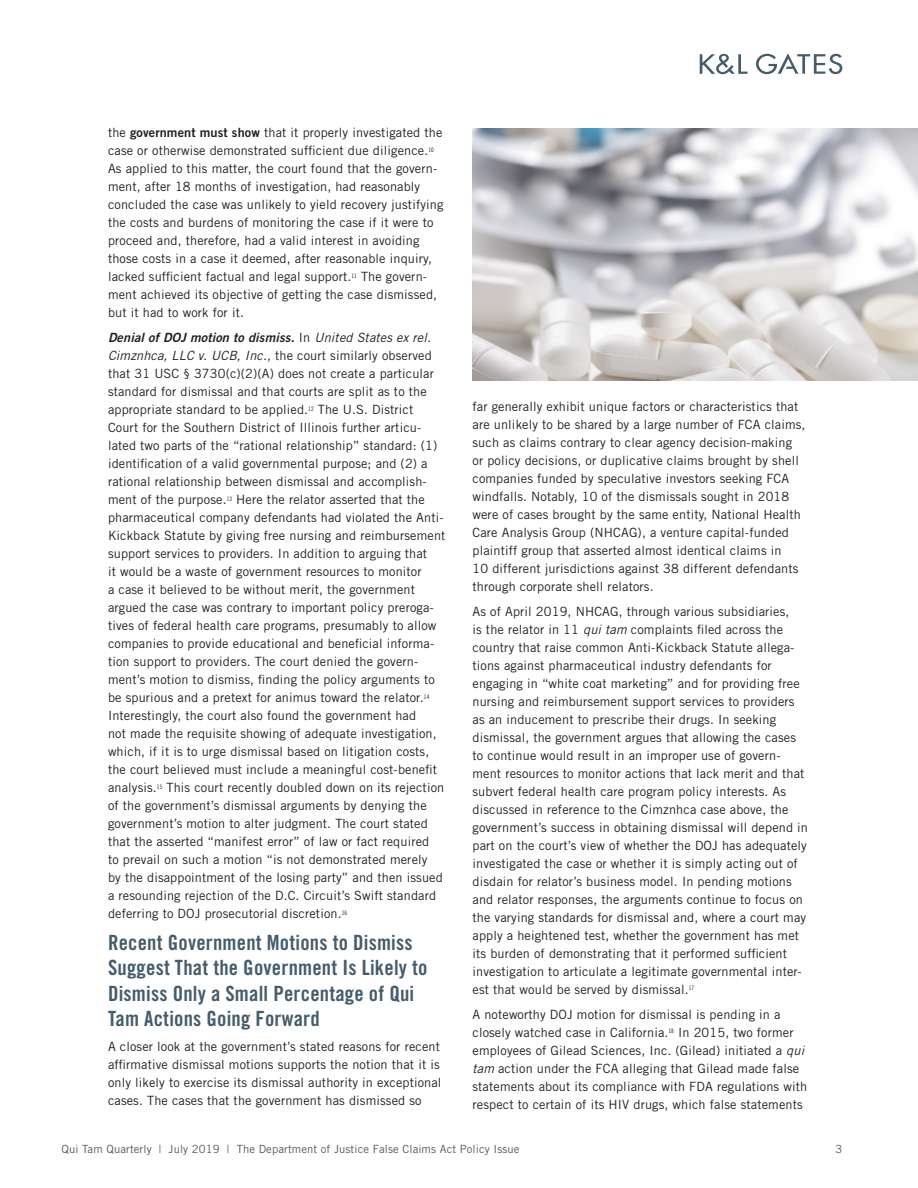
<style>
.page{position:relative;width:918px;height:1188px;background:#fff}
.page>*{position:absolute;margin:0;border:0;box-sizing:border-box;transform-origin:0 0}
.Main_Content{font:21px/25.2px "Trade Gothic LT Std Bd Cn 20";letter-spacing:.01em;color:#445c6c}
.Main_Content-2{font:12.75px/18px "Trade Gothic LT Std";letter-spacing:.01em;color:#231f20}
.t1{font:11.25px "Trade Gothic LT Std";letter-spacing:.01em;color:#57585a}
.s1{font-family:"Trade Gothic LT Std Bd 2"}
.s2{font-family:"Trade Gothic LT Std Bd 2 Obl"}
.s3{font-style:italic}
</style>
<div class="page">
<svg style="left:700px;top:54px;width:48px;height:20px"></svg>
<svg style="left:756px;top:53px;width:86px;height:21px"></svg>
<img style="left:472px;top:128px;width:446px;height:252px">
<p class="Main_Content-2" style="left:108px;top:124px;width:337px">the <span class="s1">government must show</span> that it properly investigated the case or otherwise demonstrated sufficient due diligence.<sup>10<br></sup>As applied to this matter, the court found that the govern&shy;ment, after 18 months of investigation, had reasonably concluded the case was unlikely to yield recovery justifying the costs and burdens of monitoring the case if it were to proceed and, therefore, had a valid interest in avoiding those costs in a case it deemed, after reasonable inquiry, lacked sufficient factual and legal support.<sup>11</sup> The govern&shy;ment achieved its objective of getting the case dismissed, but it had to work for it.</p>
<p class="Main_Content-2" style="left:108px;top:329px;width:339px"><span class="s2">Denial of DOJ motion to dismiss.</span> In <span class="s3">United States ex rel.<br>Cimznhca, LLC v. UCB, Inc.,</span> the court similarly observed that 31 USC § 3730(c)(2)(A) does not create a particular standard for dismissal and that courts are split as to the appropriate standard to be applied.<sup>12</sup> The U.S. District Court for the Southern District of Illinois further articu&shy;lated two parts of the “rational relationship” standard: (1) identification of a valid governmental purpose; and (2) a rational relationship between dismissal and accomplish&shy;ment of the purpose.<sup>13</sup> Here the relator asserted that the pharmaceutical company defendants had violated the Anti-Kickback Statute by giving free nursing and reimbursement support services to providers. In addition to arguing that<br>it would be a waste of government resources to monitor<br>a case it believed to be without merit, the government argued the case was contrary to important policy preroga&shy;tives of federal health care programs, presumably to allow companies to provide educational and beneficial informa&shy;tion support to providers. The court denied the govern&shy;ment’s motion to dismiss, finding the policy arguments to be spurious and a pretext for animus toward the relator.<sup>14<br></sup>Interestingly, the court also found the government had<br>not made the requisite showing of adequate investigation, which, if it is to urge dismissal based on litigation costs, the court believed must include a meaningful cost-benefit analysis.<sup>15</sup> This court recently doubled down on its rejection of the government’s dismissal arguments by denying the government’s motion to alter judgment. The court stated that the asserted “manifest error” of law or fact required<br>to prevail on such a motion “is not demonstrated merely<br>by the disappointment of the losing party” and then issued a resounding rejection of the D.C. Circuit’s Swift standard deferring to DOJ prosecutorial discretion.<sup>16</sup></p>
<p class="Main_Content" style="left:108px;top:930px;width:321px">Recent Government Motions to Dismiss Suggest That the Government Is Likely to Dismiss Only a Small Percentage of Qui Tam Actions Going Forward</p>
<p class="Main_Content-2" style="left:108px;top:1037px;width:335px">A closer look at the government’s stated reasons for recent affirmative dismissal motions supports the notion that it is only likely to exercise its dismissal authority in exceptional cases. The cases that the government has dismissed so</p>
<p class="Main_Content-2" style="left:472px;top:398px;width:335px">far generally exhibit unique factors or characteristics that are unlikely to be shared by a large number of FCA claims, such as claims contrary to clear agency decision-making or policy decisions, or duplicative claims brought by shell companies funded by speculative investors seeking FCA windfalls. Notably, 10 of the dismissals sought in 2018 were of cases brought by the same entity, National Health Care Analysis Group (NHCAG), a venture capital-funded plaintiff group that asserted almost identical claims in<br>10 different jurisdictions against 38 different defendants through corporate shell relators.</p>
<p class="Main_Content-2" style="left:472px;top:602px;width:337px">As of April 2019, NHCAG, through various subsidiaries,<br>is the relator in 11 <span class="s3">qui tam</span> complaints filed across the country that raise common Anti-Kickback Statute allega&shy;tions against pharmaceutical industry defendants for engaging in “white coat marketing” and for providing free nursing and reimbursement support services to providers as an inducement to prescribe their drugs. In seeking dismissal, the government argues that allowing the cases to continue would result in an improper use of govern&shy;ment resources to monitor actions that lack merit and that subvert federal health care program policy interests. As discussed in reference to the Cimznhca case above, the government’s success in obtaining dismissal will depend in part on the court’s view of whether the DOJ has adequately investigated the case or whether it is simply acting out of disdain for relator’s business model. In pending motions and relator responses, the arguments continue to focus on the varying standards for dismissal and, where a court may apply a heightened test, whether the government has met its burden of demonstrating that it performed sufficient investigation to articulate a legitimate governmental inter&shy;est that would be served by dismissal.<sup>17</sup></p>
<p class="Main_Content-2" style="left:472px;top:1005px;width:336px">A noteworthy DOJ motion for dismissal is pending in a closely watched case in California.<sup>18</sup> In 2015, two former employees of Gilead Sciences, Inc. (Gilead) initiated a <span class="s3">qui tam</span> action under the FCA alleging that Gilead made false statements about its compliance with FDA regulations with respect to certain of its HIV drugs, which false statements</p>
<p class="t1" style="left:62px;top:1142px;width:460px">Qui Tam Quarterly | July 2019 | The Department of Justice False Claims Act Policy Issue</p>
<p class="t1" style="left:836px;top:1142px;width:8px">3</p>
</div>
